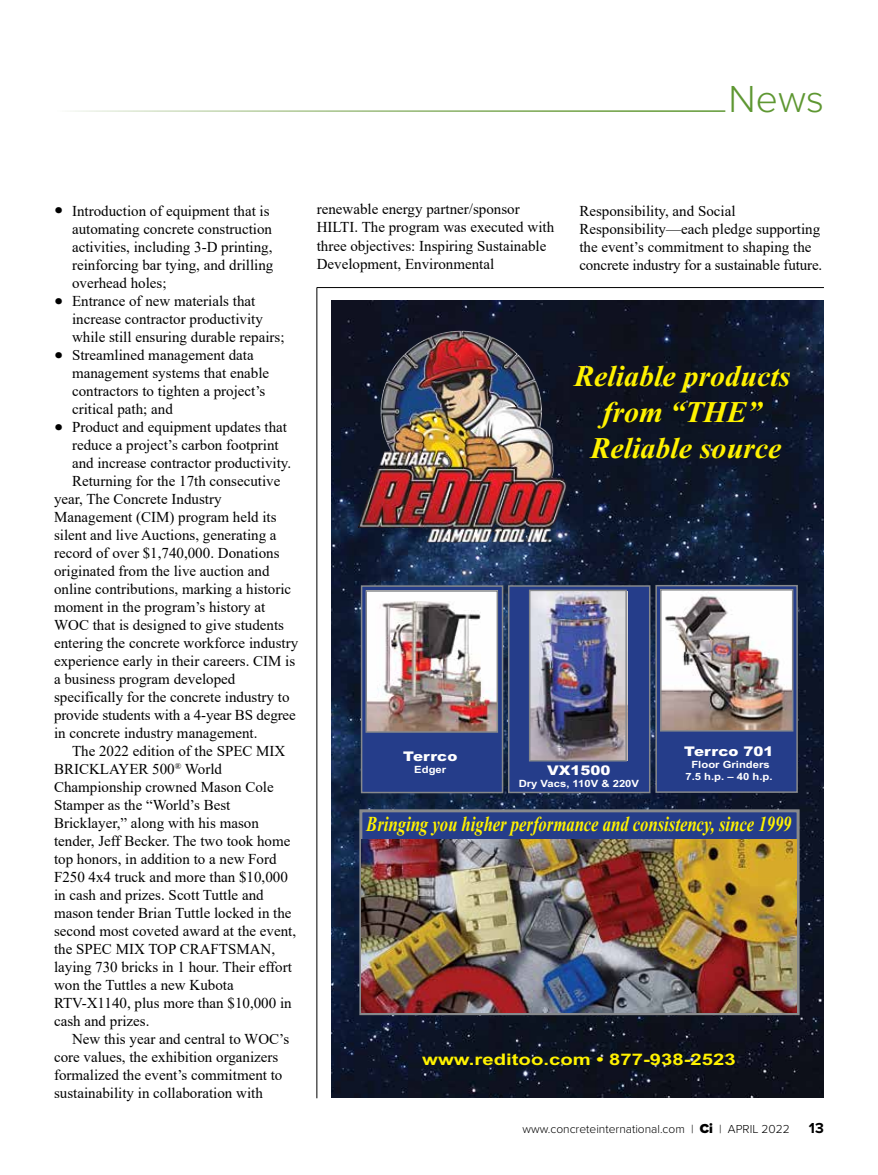
<style>
.page{position:relative;width:878px;height:1175px;background:#fff}
.page>*{position:absolute;margin:0;border:0;box-sizing:border-box;transform-origin:0 0}
.t1{font:300 39px "Proxima Nova";color:#5e9732}
.t2{font:italic 700 30px/36px "Times New Roman";color:#fff200;text-align:center}
.t3{font:italic 700 21.3px "Times New Roman";color:#fff200;scale:.78 1}
.t4{font:700 16.05px "Arial";color:#fff200;scale:1.27 1}
.t5{font:15px/18px "Times New Roman";color:#000}
.t6{font:700 15px "Proxima Nova";color:#000}
.t7{font:900 13.35px "Arial";color:#fff;scale:1.13 1}
.t8{font:300 12px "Proxima Nova";color:#000}
.t9{font:700 9.9px/12px "Arial";color:#fff;text-align:center;scale:1.13 1}
.s1{font-family:"Adobe Caslon Pro";font-size:27px}
.s2{font-weight:900;font-size:13.5px}
</style>
<div class="page">
<img style="left:331px;top:300px;width:493px;height:797px">
<div style="left:508px;top:586px;width:141px;height:206px;background:#253d8a"></div>
<div style="left:508px;top:585px;width:142px;height:208px;border:2px solid #87898c"></div>
<img style="left:532px;top:592px;width:92px;height:166px">
<div style="left:529px;top:589px;width:98px;height:172px;border:2px solid #87898c"></div>
<img style="left:420px;top:331px;width:41px;height:10px">
<div style="left:361px;top:810px;width:437px;height:203px;background:#253d8a"></div>
<div style="left:359px;top:809px;width:440px;height:206px;border:3px solid #87898c"></div>
<div style="left:361px;top:586px;width:141px;height:206px;background:#253d8a"></div>
<div style="left:361px;top:585px;width:142px;height:208px;border:2px solid #87898c"></div>
<img style="left:368px;top:593px;width:127px;height:136px">
<div style="left:365px;top:590px;width:133px;height:142px;border:2px solid #87898c"></div>
<div style="left:656px;top:585px;width:141px;height:207px;background:#253d8a"></div>
<div style="left:655px;top:585px;width:142px;height:208px;border:2px solid #87898c"></div>
<img style="left:663px;top:592px;width:127px;height:136px">
<div style="left:660px;top:589px;width:133px;height:142px;border:2px solid #87898c"></div>
<img style="left:362px;top:839px;width:434px;height:173px">
<hr style="left:316px;top:287px;width:508px;height:1px;background:#000">
<hr style="left:316px;top:288px;width:1px;height:810px;background:#000">
<h1 class="t1" style="left:728px;top:70px;width:97px">News</h1>
<p class="t5" style="left:72px;top:201px;width:203px;text-indent:-18px"><span class="s1">•</span> Introduction of equipment that is automating concrete construction activities, including 3-D printing, reinforcing bar tying, and drilling overhead holes;</p>
<p class="t5" style="left:72px;top:291px;width:214px;text-indent:-18px"><span class="s1">•</span> Entrance of new materials that increase contractor productivity while still ensuring durable repairs;</p>
<p class="t5" style="left:72px;top:345px;width:199px;text-indent:-18px"><span class="s1">•</span> Streamlined management data management systems that enable contractors to tighten a project’s critical path; and</p>
<p class="t5" style="left:54px;top:417px;width:234px"><span class="s1">•</span> Product and equipment updates that</p>
<p class="t5" style="left:72px;top:435px;width:208px">reduce a project’s carbon footprint</p>
<p class="t5" style="left:72px;top:453px;width:220px">and increase contractor productivity.</p>
<p class="t5" style="left:72px;top:471px;width:210px">Returning for the 17th consecutive</p>
<p class="t5" style="left:54px;top:489px;width:169px">year, The Concrete Industry</p>
<p class="t5" style="left:54px;top:507px;width:224px">Management (CIM) program held its</p>
<p class="t5" style="left:54px;top:525px;width:224px">silent and live Auctions, generating a</p>
<p class="t5" style="left:54px;top:543px;width:227px">record of over $1,740,000. Donations</p>
<p class="t5" style="left:54px;top:561px;width:217px">originated from the live auction and</p>
<p class="t5" style="left:54px;top:579px;width:239px">online contributions, marking a historic</p>
<p class="t5" style="left:54px;top:597px;width:213px">moment in the program’s history at</p>
<p class="t5" style="left:54px;top:615px;width:231px">WOC that is designed to give students</p>
<p class="t5" style="left:54px;top:633px;width:246px">entering the concrete workforce industry</p>
<p class="t5" style="left:54px;top:651px;width:243px">experience early in their careers. CIM is</p>
<p class="t5" style="left:54px;top:669px;width:183px">a business program developed</p>
<p class="t5" style="left:54px;top:687px;width:237px">specifically for the concrete industry to</p>
<p class="t5" style="left:54px;top:705px;width:243px">provide students with a 4-year BS degree</p>
<p class="t5" style="left:54px;top:723px;width:205px">in concrete industry management.</p>
<p class="t5" style="left:72px;top:741px;width:215px">The 2022 edition of the SPEC MIX</p>
<p class="t5" style="left:54px;top:759px;width:169px">BRICKLAYER 500<sup>®</sup> World</p>
<p class="t5" style="left:54px;top:777px;width:221px">Championship crowned Mason Cole</p>
<p class="t5" style="left:54px;top:795px;width:178px">Stamper as the “World’s Best</p>
<p class="t5" style="left:54px;top:813px;width:206px">Bricklayer,” along with his mason</p>
<p class="t5" style="left:54px;top:831px;width:238px">tender, Jeff Becker. The two took home</p>
<p class="t5" style="left:54px;top:849px;width:224px">top honors, in addition to a new Ford</p>
<p class="t5" style="left:54px;top:867px;width:235px">F250 4x4 truck and more than $10,000</p>
<p class="t5" style="left:54px;top:885px;width:211px">in cash and prizes. Scott Tuttle and</p>
<p class="t5" style="left:54px;top:903px;width:239px">mason tender Brian Tuttle locked in the</p>
<p class="t5" style="left:54px;top:921px;width:244px">second most coveted award at the event,</p>
<p class="t5" style="left:54px;top:939px;width:223px">the SPEC MIX TOP CRAFTSMAN,</p>
<p class="t5" style="left:54px;top:957px;width:239px">laying 730 bricks in 1 hour. Their effort</p>
<p class="t5" style="left:54px;top:975px;width:181px">won the Tuttles a new Kubota</p>
<p class="t5" style="left:54px;top:993px;width:239px">RTV-X1140, plus more than $10,000 in</p>
<p class="t5" style="left:54px;top:1011px;width:97px">cash and prizes.</p>
<p class="t5" style="left:72px;top:1029px;width:219px">New this year and central to WOC’s</p>
<p class="t5" style="left:54px;top:1047px;width:226px">core values, the exhibition organizers</p>
<p class="t5" style="left:54px;top:1065px;width:230px">formalized the event’s commitment to</p>
<p class="t5" style="left:54px;top:1083px;width:210px">sustainability in collaboration with</p>
<p class="t5" style="left:317px;top:200px;width:239px">renewable energy partner/sponsor HILTI. The program was executed with three objectives: Inspiring Sustainable Development, Environmental</p>
<p class="t5" style="left:579px;top:201px;width:244px">Responsibility, and Social Responsibility—each pledge supporting the event’s commitment to shaping the concrete industry for a sustainable future.</p>
<h2 class="t2" style="left:574px;top:361px;width:218px">Reliable products from “THE”<br>Reliable source</h2>
<p class="t7" style="left:403px;top:749px;width:50px">Terrco</p>
<p class="t9" style="left:414px;top:764px;width:30px">Edger</p>
<p class="t7" style="left:547px;top:762px;width:58px">VX1500</p>
<p class="t9" style="left:518px;top:778px;width:108px">Dry Vacs, 110V &amp; 220V</p>
<p class="t7" style="left:684px;top:743px;width:81px">Terrco 701</p>
<p class="t9" style="left:685px;top:759px;width:79px">Floor Grinders<br>7.5 h.p. – 40 h.p.</p>
<h3 class="t3" style="left:366px;top:816px;width:547px">Bringing you higher performance and consistency, since 1999</h3>
<p class="t4" style="left:422px;top:1053px;width:248px">www.reditoo.com • 877-938-2523</p>
<p class="t8" style="left:522px;top:1119px;width:269px">www.concreteinternational.com | <span class="s2">Ci</span> | APRIL 2022</p>
<p class="t6" style="left:809px;top:1116px;width:16px">13</p>
</div>
